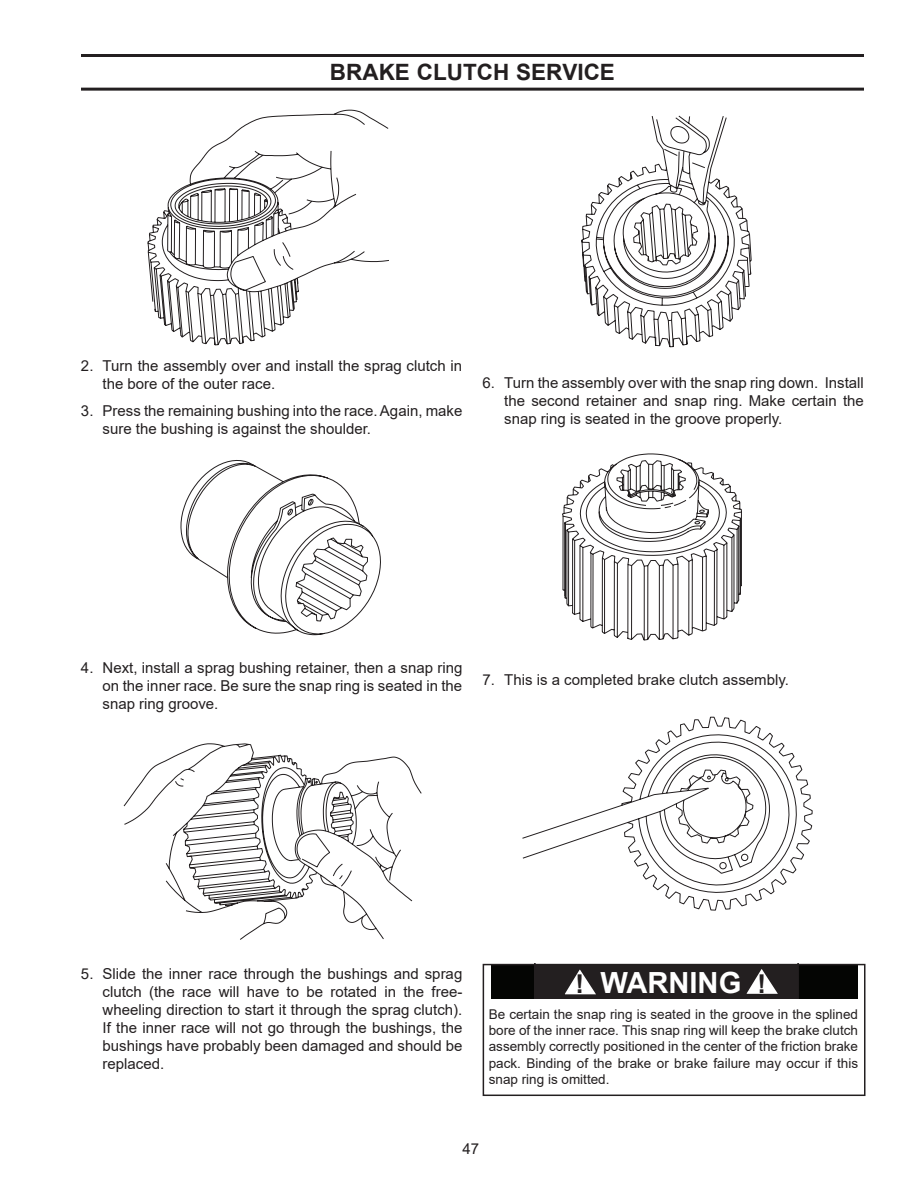
<style>
.page{position:relative;width:918px;height:1188px;background:#fff}
.page>*{position:absolute;margin:0;border:0;box-sizing:border-box;transform-origin:0 0}
.t1{font:700 29.1px "Arial";color:#fff}
.t2{font:700 22.5px "Arial";color:#231f20}
.t3{font:15px/18px "Arial";color:#231f20;text-align:justify}
.t4{font:13.5px/16.2px "Arial";color:#231f20;text-align:justify}
.s1{font-size:25.95px;color:#231f20}
</style>
<div class="page">
<hr style="left:81px;top:54px;width:783px;height:3px;background:#231f20">
<hr style="left:81px;top:88px;width:783px;height:3px;background:#231f20">
<svg style="left:581px;top:116px;width:171px;height:231px"></svg>
<svg style="left:148px;top:110px;width:241px;height:235px"></svg>
<svg style="left:180px;top:460px;width:201px;height:175px"></svg>
<svg style="left:124px;top:743px;width:298px;height:197px"></svg>
<svg style="left:562px;top:454px;width:180px;height:186px"></svg>
<svg style="left:522px;top:717px;width:291px;height:194px"></svg>
<div style="left:491px;top:964px;width:367px;height:34px;background:#040503"></div>
<svg style="left:534px;top:967px;width:265px;height:31px;background:#383435"></svg>
<div style="left:483px;top:964px;width:383px;height:132px;border:2px solid #231f20"></div>
<h2 class="t2" style="left:330px;top:57px;width:287px">BRAKE CLUTCH SERVICE</h2>
<p class="t3" style="left:103px;top:357px;width:361px;text-indent:-22px">2. Turn the assembly over and install the sprag clutch in the bore of the outer race.</p>
<p class="t3" style="left:103px;top:402px;width:361px;text-indent:-22px">3. Press the remaining bushing into the race. Again, make sure the bushing is against the shoulder.</p>
<p class="t3" style="left:504px;top:373px;width:361px;text-indent:-22px">6. Turn the assembly over with the snap ring down. Install the second retainer and snap ring. Make certain the snap ring is seated in the groove properly.</p>
<p class="t3" style="left:103px;top:658px;width:361px;text-indent:-22px">4. Next, install a sprag bushing retainer, then a snap ring on the inner race. Be sure the snap ring is seated in the snap ring groove.</p>
<p class="t3" style="left:483px;top:670px;width:308px">7. This is a completed brake clutch assembly.</p>
<p class="t3" style="left:103px;top:964px;width:361px;text-indent:-22px">5. Slide the inner race through the bushings and sprag clutch (the race will have to be rotated in the free&shy;wheeling direction to start it through the sprag clutch).<br>If the inner race will not go through the bushings, the bushings have probably been damaged and should be replaced.</p>
<h1 class="t1" style="left:576px;top:964px;width:192px"><span class="s1">!</span> WARNING <span class="s1">!</span></h1>
<p class="t4" style="left:489px;top:1006px;width:371px">Be certain the snap ring is seated in the groove in the splined bore of the inner race. This snap ring will keep the brake clutch assembly correctly positioned in the center of the friction brake pack. Binding of the brake or brake failure may occur if this snap ring is omitted.</p>
<p class="t3" style="left:463px;top:1140px;width:18px">47</p>
</div>
